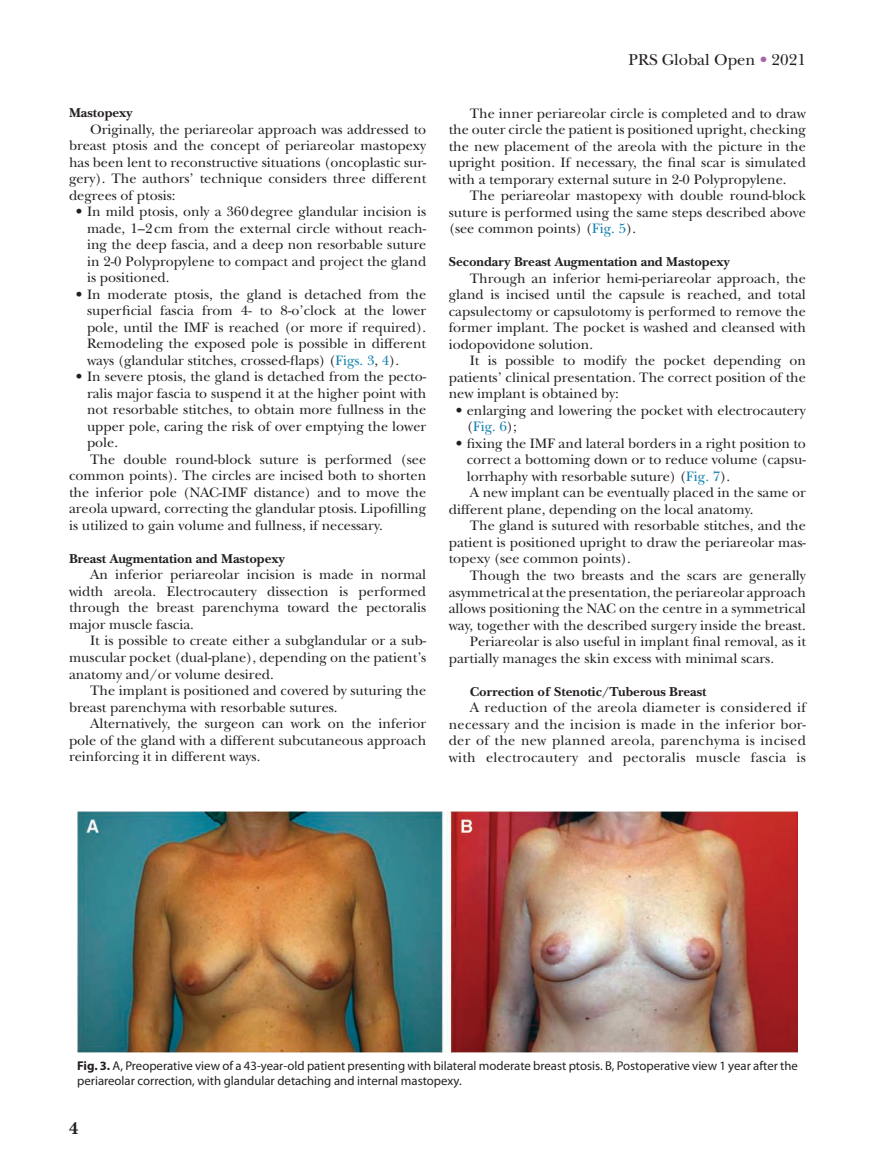
<style>
.page{position:relative;width:878px;height:1175px;background:#fff}
.page>*{position:absolute;margin:0;border:0;box-sizing:border-box;transform-origin:0 0}
.t1{font:700 18px "New Baskerville Std";color:#231f20}
.t2{font:16.5px "New Baskerville Std";color:#231f20}
.t3{font:14.25px/16.5px "New Baskerville Std";color:#231f20;text-align:justify}
.t4{font:700 13.5px "New Baskerville Std";color:#231f20}
.t5{font:12.75px/15px "Myriad Pro";color:#231f20}
.s1{color:#0f7eac}
.s2{color:#a866aa}
.s3{font-weight:700}
</style>
<div class="page">
<img style="left:77px;top:811px;width:720px;height:241px">
<p class="t4" style="left:69px;top:105px;width:65px">Mastopexy</p>
<p class="t3" style="left:69px;top:121px;width:359px;text-indent:21px">Originally, the periareolar approach was addressed to breast ptosis and the concept of periareolar mastopexy has been lent to reconstructive situations (oncoplastic sur&shy;gery). The authors’ technique considers three different degrees of ptosis:</p>
<p class="t3" style="left:87px;top:203px;width:341px;text-indent:-11px">• In mild ptosis, only a 360degree glandular incision is made, 1–2cm from the external circle without reach&shy;ing the deep fascia, and a deep non resorbable suture in 2-0 Polypropylene to compact and project the gland is positioned.</p>
<p class="t3" style="left:87px;top:286px;width:340px;text-indent:-11px">• In moderate ptosis, the gland is detached from the superficial fascia from 4- to 8-o’clock at the lower pole, until the IMF is reached (or more if required).<br>Remodeling the exposed pole is possible in different ways (glandular stitches, crossed-flaps) (<span class="s1">Figs. 3</span>, <span class="s1">4</span>).</p>
<p class="t3" style="left:76px;top:368px;width:352px">• In severe ptosis, the gland is detached from the pecto-</p>
<p class="t3" style="left:87px;top:385px;width:341px">ralis major fascia to suspend it at the higher point with</p>
<p class="t3" style="left:87px;top:401px;width:341px">not resorbable stitches, to obtain more fullness in the</p>
<p class="t3" style="left:87px;top:418px;width:341px">upper pole, caring the risk of over emptying the lower</p>
<p class="t3" style="left:87px;top:434px;width:33px">pole.</p>
<p class="t3" style="left:90px;top:451px;width:338px">The double round-block suture is performed (see</p>
<p class="t3" style="left:69px;top:467px;width:358px">common points). The circles are incised both to shorten</p>
<p class="t3" style="left:69px;top:484px;width:359px">the inferior pole (NAC-IMF distance) and to move the</p>
<p class="t3" style="left:69px;top:500px;width:358px">areola upward, correcting the glandular ptosis. Lipofilling</p>
<p class="t3" style="left:69px;top:517px;width:315px">is utilized to gain volume and fullness, if necessary.</p>
<p class="t4" style="left:69px;top:550px;width:217px">Breast Augmentation and Mastopexy</p>
<p class="t3" style="left:69px;top:566px;width:358px;text-indent:21px">An inferior periareolar incision is made in normal width areola. Electrocautery dissection is performed through the breast parenchyma toward the pectoralis major muscle fascia.</p>
<p class="t3" style="left:69px;top:632px;width:359px;text-indent:21px">It is possible to create either a subglandular or a sub&shy;muscular pocket (dual-plane), depending on the patient’s anatomy and/or volume desired.</p>
<p class="t3" style="left:69px;top:682px;width:359px;text-indent:21px">The implant is positioned and covered by suturing the breast parenchyma with resorbable sutures.</p>
<p class="t3" style="left:69px;top:715px;width:359px;text-indent:21px">Alternatively, the surgeon can work on the inferior pole of the gland with a different subcutaneous approach reinforcing it in different ways.</p>
<p class="t2" style="left:628px;top:50px;width:179px">PRS Global Open <span class="s2">•</span> 2021</p>
<p class="t3" style="left:448px;top:105px;width:359px;text-indent:21px">The inner periareolar circle is completed and to draw the outer circle the patient is positioned upright, checking the new placement of the areola with the picture in the upright position. If necessary, the final scar is simulated with a temporary external suture in 2-0 Polypropylene.</p>
<p class="t3" style="left:448px;top:187px;width:359px;text-indent:21px">The periareolar mastopexy with double round-block suture is performed using the same steps described above (see common points) (<span class="s1">Fig. 5</span>).</p>
<p class="t4" style="left:448px;top:254px;width:282px">Secondary Breast Augmentation and Mastopexy</p>
<p class="t3" style="left:448px;top:270px;width:359px;text-indent:21px">Through an inferior hemi-periareolar approach, the gland is incised until the capsule is reached, and total capsulectomy or capsulotomy is performed to remove the former implant. The pocket is washed and cleansed with iodopovidone solution.</p>
<p class="t3" style="left:448px;top:352px;width:359px;text-indent:21px">It is possible to modify the pocket depending on patients’ clinical presentation. The correct position of the new implant is obtained by:</p>
<p class="t3" style="left:466px;top:402px;width:341px;text-indent:-11px">• enlarging and lowering the pocket with electrocautery (<span class="s1">Fig. 6</span>);</p>
<p class="t3" style="left:455px;top:435px;width:352px">• fixing the IMF and lateral borders in a right position to</p>
<p class="t3" style="left:466px;top:451px;width:340px">correct a bottoming down or to reduce volume (capsu-</p>
<p class="t3" style="left:466px;top:468px;width:265px">lorrhaphy with resorbable suture) (<span class="s1">Fig. 7</span>).</p>
<p class="t3" style="left:470px;top:484px;width:338px">A new implant can be eventually placed in the same or</p>
<p class="t3" style="left:448px;top:501px;width:306px">different plane, depending on the local anatomy.</p>
<p class="t3" style="left:470px;top:517px;width:337px">The gland is sutured with resorbable stitches, and the</p>
<p class="t3" style="left:448px;top:534px;width:359px">patient is positioned upright to draw the periareolar mas-</p>
<p class="t3" style="left:448px;top:550px;width:184px">topexy (see common points).</p>
<p class="t3" style="left:470px;top:567px;width:338px">Though the two breasts and the scars are generally</p>
<p class="t3" style="left:448px;top:583px;width:359px">asymmetrical at the presentation, the periareolar approach</p>
<p class="t3" style="left:448px;top:600px;width:359px">allows positioning the NAC on the centre in a symmetrical</p>
<p class="t3" style="left:448px;top:616px;width:358px">way, together with the described surgery inside the breast.</p>
<p class="t3" style="left:470px;top:633px;width:338px">Periareolar is also useful in implant final removal, as it</p>
<p class="t3" style="left:448px;top:649px;width:327px">partially manages the skin excess with minimal scars.</p>
<p class="t4" style="left:470px;top:683px;width:238px">Correction of Stenotic/Tuberous Breast</p>
<p class="t3" style="left:448px;top:699px;width:359px;text-indent:21px">A reduction of the areola diameter is considered if necessary and the incision is made in the inferior bor&shy;der of the new planned areola, parenchyma is incised with electrocautery and pectoralis muscle fascia is</p>
<p class="t5" style="left:77px;top:1058px;width:722px"><span class="s3">Fig. 3.</span> A, Preoperative view of a 43-year-old patient presenting with bilateral moderate breast ptosis. B, Postoperative view 1 year after the periareolar correction, with glandular detaching and internal mastopexy.</p>
<p class="t1" style="left:69px;top:1118px;width:11px">4</p>
</div>
